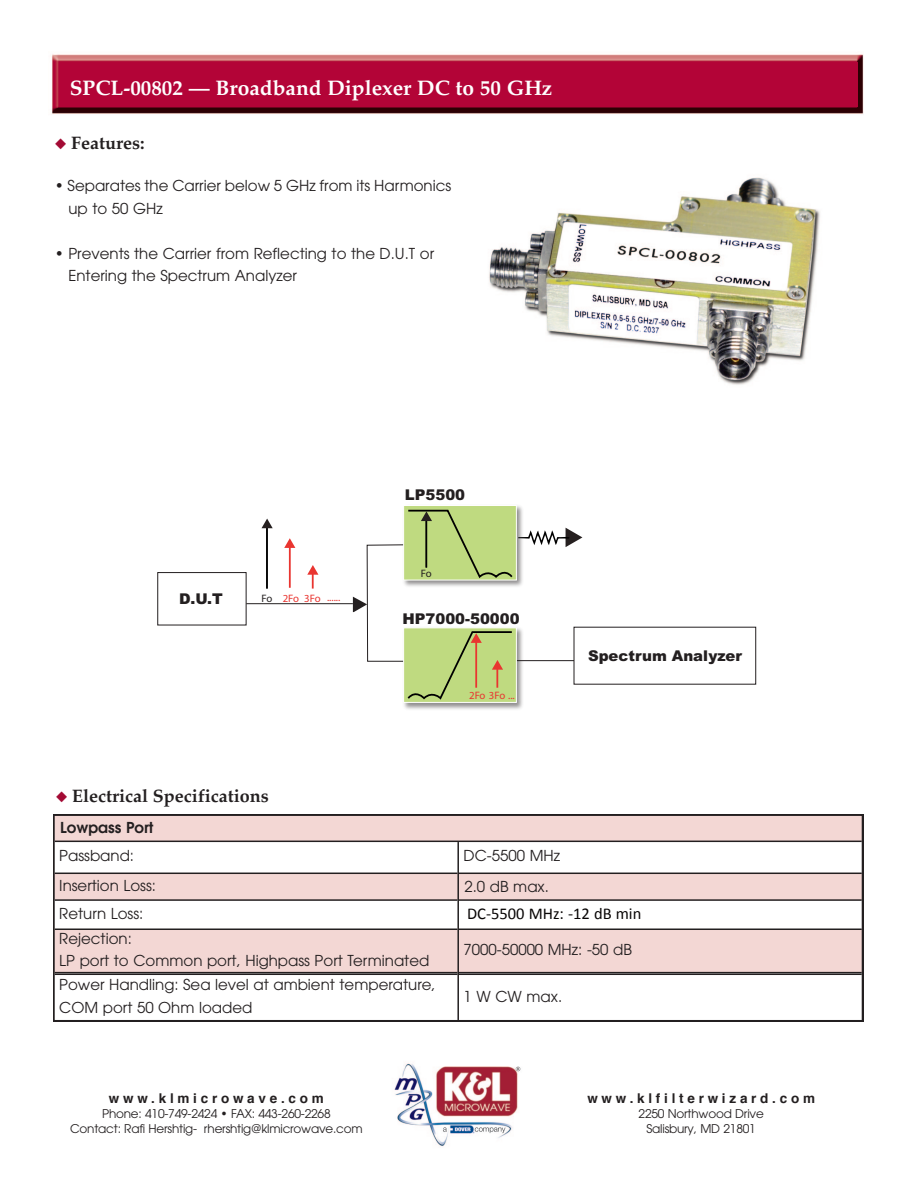
<style>
.page{position:relative;width:918px;height:1188px;background:#fff}
.page>*{position:absolute;margin:0;border:0;box-sizing:border-box;transform-origin:0 0}
.t1{font:700 21px "Palatino";color:#fff}
.t2{font:700 18px "Palatino";color:#231f20}
.t3{font:16.5px "Calibri";color:#080505}
.t4{font:15px "Avant Garde";color:#231f20}
.t5{font:600 15px "Avant Garde";color:#231f20}
.t6{font:900 14.85px "Arial";color:#231f20}
.t7{font:700 13.5px "Helvetica";letter-spacing:.28em;color:#231f20}
.t8{font:12px "Avant Garde";letter-spacing:-.015em;color:#231f20}
.t9{font:10.8px "Myriad Pro";letter-spacing:-.03em;color:#e93530}
.t10{font:10.8px "Myriad Pro";color:#231f20}
.s1{color:#a30a34}
.s2{color:#231f20}
</style>
<div class="page">
<img style="left:51px;top:54px;width:813px;height:60px">
<div style="left:59px;top:62px;width:798px;height:45px;background:#b30437"></div>
<img style="left:394px;top:1063px;width:127px;height:84px">
<img style="left:489px;top:177px;width:331px;height:208px">
<div style="left:157px;top:572px;width:90px;height:53px;border:1px solid #231f20"></div>
<hr style="left:246px;top:603px;width:107px;height:1px;background:#231f20">
<div style="left:403px;top:505px;width:114px;height:76px;background:#bfda80;border:1px solid #fff"></div>
<hr style="left:289px;top:546px;width:2px;height:42px;background:#e93530">
<hr style="left:266px;top:528px;width:2px;height:61px;background:#000">
<svg style="left:262px;top:519px;width:11px;height:9px"></svg>
<svg style="left:284px;top:538px;width:11px;height:10px"></svg>
<svg style="left:307px;top:565px;width:11px;height:24px"></svg>
<img style="left:404px;top:706px;width:118px;height:4px">
<svg style="left:353px;top:509px;width:229px;height:197px"></svg>
<svg style="left:53px;top:814px;width:810px;height:207px"></svg>
<hr style="left:457px;top:842px;width:2px;height:178px;background:#231f20">
<hr style="left:55px;top:841px;width:807px;height:1px;background:#231f20">
<hr style="left:55px;top:873px;width:402px;height:1px;background:#231f20">
<hr style="left:459px;top:873px;width:403px;height:1px;background:#231f20">
<hr style="left:55px;top:899px;width:402px;height:2px;background:#231f20">
<hr style="left:459px;top:899px;width:403px;height:2px;background:#231f20">
<hr style="left:55px;top:929px;width:402px;height:1px;background:#231f20">
<hr style="left:459px;top:929px;width:403px;height:1px;background:#231f20">
<hr style="left:55px;top:972px;width:402px;height:1px;background:#231f20">
<hr style="left:459px;top:972px;width:403px;height:1px;background:#231f20">
<hr style="left:55px;top:974px;width:402px;height:1px;background:#231f20">
<hr style="left:459px;top:974px;width:403px;height:1px;background:#231f20">
<p class="t1" style="left:70px;top:78px;width:484px">SPCL-00802 — Broadband Diplexer DC to 50 GHz</p>
<p class="t2" style="left:55px;top:134px;width:91px"><span class="s1">◆</span> Features:</p>
<p class="t4" style="left:55px;top:180px;width:398px">• Separates the Carrier below 5 GHz from its Harmonics</p>
<p class="t4" style="left:68px;top:203px;width:96px">up to 50 GHz</p>
<p class="t4" style="left:55px;top:248px;width:381px">• Prevents the Carrier from Reflecting to the D.U.T or</p>
<p class="t4" style="left:68px;top:270px;width:230px">Entering the Spectrum Analyzer</p>
<p class="t6" style="left:405px;top:486px;width:62px">LP5500</p>
<p class="t6" style="left:179px;top:591px;width:45px">D.U.T</p>
<p class="t9" style="left:262px;top:592px;width:61px"><span class="s2">Fo</span> 2Fo 3Fo</p>
<p class="t9" style="left:327px;top:591px;width:15px">......</p>
<p class="t2" style="left:56px;top:787px;width:215px"><span class="s1">◆</span> Electrical Specifications</p>
<p class="t10" style="left:421px;top:567px;width:12px">Fo</p>
<p class="t6" style="left:403px;top:610px;width:119px">HP7000-50000</p>
<p class="t9" style="left:469px;top:689px;width:47px">2Fo 3Fo ...</p>
<p class="t6" style="left:588px;top:647px;width:155px">Spectrum Analyzer</p>
<p class="t5" style="left:60px;top:822px;width:95px">Lowpass Port</p>
<p class="t4" style="left:59px;top:850px;width:76px">Passband:</p>
<p class="t4" style="left:464px;top:850px;width:98px">DC-5500 MHz</p>
<p class="t4" style="left:59px;top:880px;width:98px">Insertion Loss:</p>
<p class="t4" style="left:464px;top:881px;width:86px">2.0 dB max.</p>
<p class="t4" style="left:59px;top:908px;width:86px">Return Loss:</p>
<p class="t3" style="left:467px;top:903px;width:176px">DC-5500 MHz: -12 dB min</p>
<p class="t4" style="left:59px;top:933px;width:74px">Rejection:</p>
<p class="t4" style="left:59px;top:955px;width:372px">LP port to Common port, Highpass Port Terminated</p>
<p class="t4" style="left:464px;top:944px;width:170px">7000-50000 MHz: -50 dB</p>
<p class="t4" style="left:59px;top:979px;width:378px">Power Handling: Sea level at ambient temperature,</p>
<p class="t4" style="left:59px;top:1002px;width:195px">COM port 50 Ohm loaded</p>
<p class="t7" style="left:109px;top:1093px;width:216px">www.klmicrowave.com</p>
<p class="t8" style="left:102px;top:1109px;width:230px">Phone: 410-749-2424 • FAX: 443-260-2268</p>
<p class="t8" style="left:70px;top:1124px;width:294px">Contact: Rafi Hershtig- rhershtig@klmicrowave.com</p>
<p class="t4" style="left:464px;top:991px;width:100px">1 W CW max.</p>
<p class="t7" style="left:587px;top:1093px;width:229px">www.klfilterwizard.com</p>
<p class="t8" style="left:639px;top:1109px;width:127px">2250 Northwood Drive</p>
<p class="t8" style="left:647px;top:1124px;width:111px">Salisbury, MD 21801</p>
</div>
